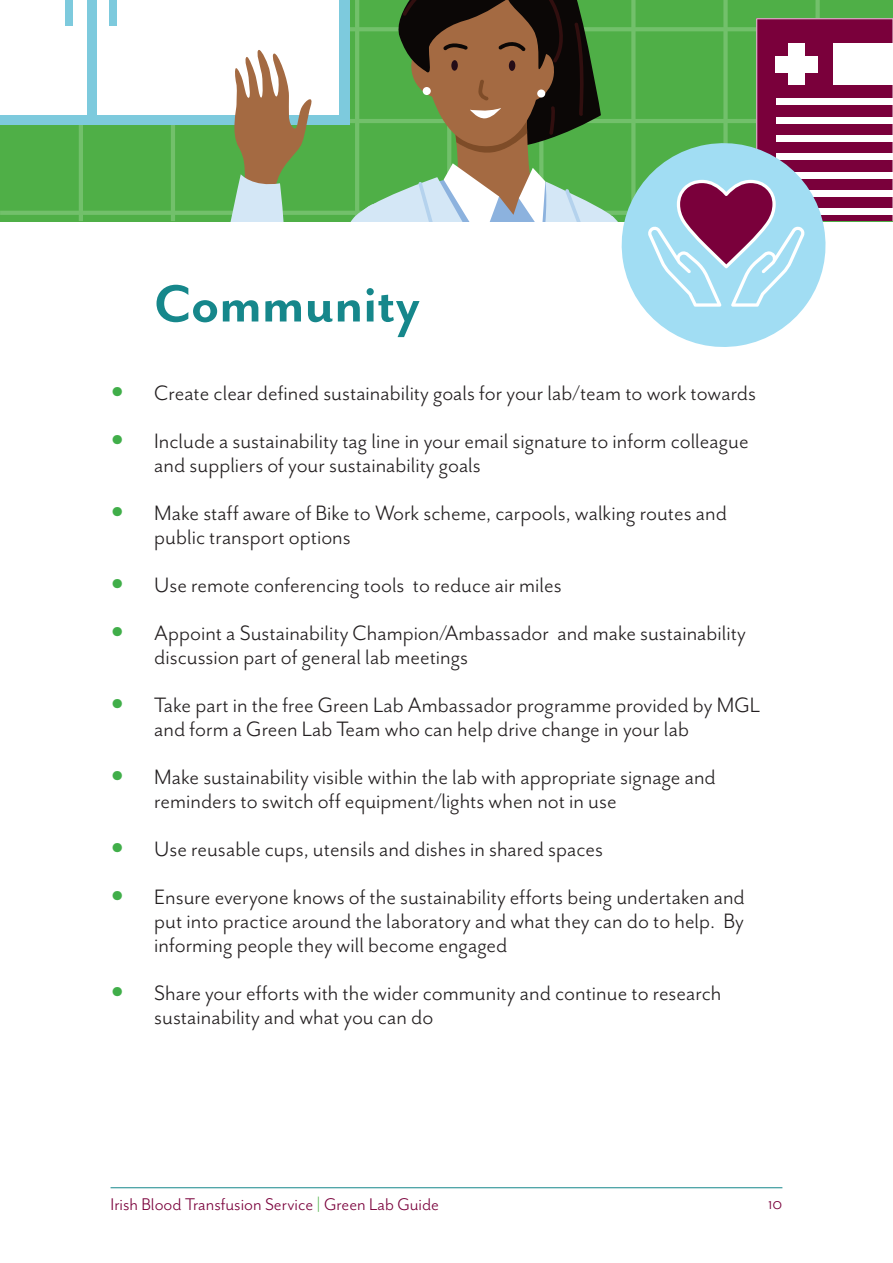
<style>
.page{position:relative;width:893px;height:1263px;background:#fff}
.page>*{position:absolute;margin:0;border:0;box-sizing:border-box;transform-origin:0 0}
.t1{font:700 60px "Mr Eaves San OT";color:#16878b}
.t2{font:800 42px "Mr Eaves San OT";color:#40ae49}
.t3{font:24px/24px "Mr Eaves San OT";color:#231f20}
.t4{font:19.5px "Mr Eaves San OT";color:#7a003b}
.t5{font:18px "Mr Eaves San OT";color:#7a003b}
.s1{color:#4fb047}
</style>
<div class="page">
<hr style="left:111px;top:1187px;width:671px;height:1px;background:#16878b">
<svg style="left:0;top:124px;width:202px;height:97px;background:#52b04b"></svg>
<div style="left:0;top:0;width:349px;height:124px;background:#7dcadd"></div>
<div style="left:98px;top:0;width:241px;height:114px;background:#fff"></div>
<div style="left:0;top:0;width:86px;height:114px;background:#fff"></div>
<div style="left:110px;top:0;width:7px;height:25px;background:#7dcadd"></div>
<div style="left:65px;top:0;width:8px;height:25px;background:#7dcadd"></div>
<svg style="left:202px;top:0;width:691px;height:347px"></svg>
<p class="t2" style="left:111px;top:365px;width:15px">•</p>
<p class="t2" style="left:111px;top:413px;width:15px">•</p>
<p class="t2" style="left:111px;top:485px;width:15px">•</p>
<p class="t2" style="left:111px;top:557px;width:15px">•</p>
<p class="t2" style="left:111px;top:605px;width:15px">•</p>
<p class="t2" style="left:111px;top:677px;width:15px">•</p>
<p class="t2" style="left:111px;top:749px;width:15px">•</p>
<p class="t2" style="left:111px;top:821px;width:15px">•</p>
<p class="t2" style="left:111px;top:869px;width:15px">•</p>
<p class="t2" style="left:111px;top:965px;width:15px">•</p>
<p class="t1" style="left:154px;top:270px;width:267px">Community</p>
<p class="t3" style="left:154px;top:381px;width:603px">Create clear defined sustainability goals for your lab/team to work towards</p>
<p class="t3" style="left:154px;top:429px;width:596px">Include a sustainability tag line in your email signature to inform colleague and suppliers of your sustainability goals</p>
<p class="t3" style="left:154px;top:501px;width:574px">Make staff aware of Bike to Work scheme, carpools, walking routes and public transport options</p>
<p class="t3" style="left:154px;top:573px;width:409px">Use remote conferencing tools to reduce air miles</p>
<p class="t3" style="left:154px;top:621px;width:593px">Appoint a Sustainability Champion/Ambassador and make sustainability discussion part of general lab meetings</p>
<p class="t3" style="left:154px;top:693px;width:607px">Take part in the free Green Lab Ambassador programme provided by MGL and form a Green Lab Team who can help drive change in your lab</p>
<p class="t3" style="left:154px;top:765px;width:563px">Make sustainability visible within the lab with appropriate signage and reminders to switch off equipment/lights when not in use</p>
<p class="t3" style="left:154px;top:837px;width:450px">Use reusable cups, utensils and dishes in shared spaces</p>
<p class="t3" style="left:154px;top:885px;width:592px;text-align:justify">Ensure everyone knows of the sustainability efforts being undertaken and put into practice around the laboratory and what they can do to help. By informing people they will become engaged</p>
<p class="t3" style="left:154px;top:981px;width:569px">Share your efforts with the wider community and continue to research sustainability and what you can do</p>
<p class="t4" style="left:111px;top:1193px;width:330px">Irish Blood Transfusion Service <span class="s1">|</span> Green Lab Guide</p>
<p class="t5" style="left:768px;top:1193px;width:16px">10</p>
</div>
